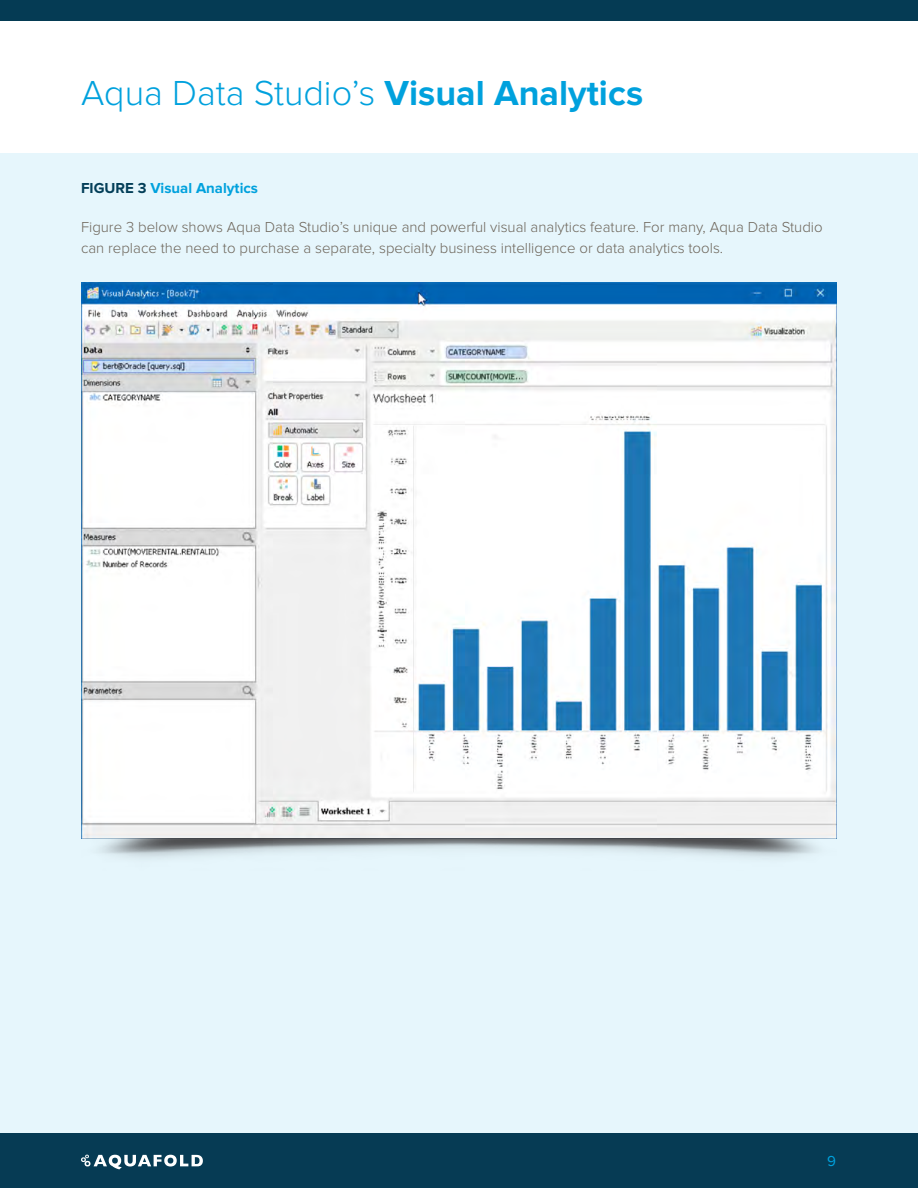
<style>
.page{position:relative;width:918px;height:1188px;background:#fff}
.page>*{position:absolute;margin:0;border:0;box-sizing:border-box;transform-origin:0 0}
.t1{font:300 36px "Proxima Nova";color:#00a1dd}
.t2{font:300 15px/21px "Proxima Nova";color:#6d655a}
.t3{font:700 15px "Proxima Nova";color:#00a1dd}
.t4{font:15px "Proxima Nova";color:#00a1dd}
.s1{font-weight:700}
.s2{color:#043f59}
</style>
<div class="page">
<div style="left:0;top:153px;width:918px;height:980px;background:#e6f6fc"></div>
<img style="left:81px;top:283px;width:756px;height:576px">
<div style="left:0;top:0;width:918px;height:21px;background:#053b54"></div>
<div style="left:0;top:1133px;width:918px;height:55px;background:#063b54"></div>
<svg style="left:81px;top:1155px;width:122px;height:14px"></svg>
<h1 class="t1" style="left:81px;top:72px;width:564px">Aqua Data Studio’s <span class="s1">Visual Analytics</span></h1>
<p class="t3" style="left:81px;top:179px;width:179px"><span class="s2">FIGURE 3</span> Visual Analytics</p>
<p class="t2" style="left:81px;top:216px;width:743px">Figure 3 below shows Aqua Data Studio’s unique and powerful visual analytics feature. For many, Aqua Data Studio can replace the need to purchase a separate, specialty business intelligence or data analytics tools.</p>
<p class="t4" style="left:827px;top:1153px;width:10px">9</p>
</div>
